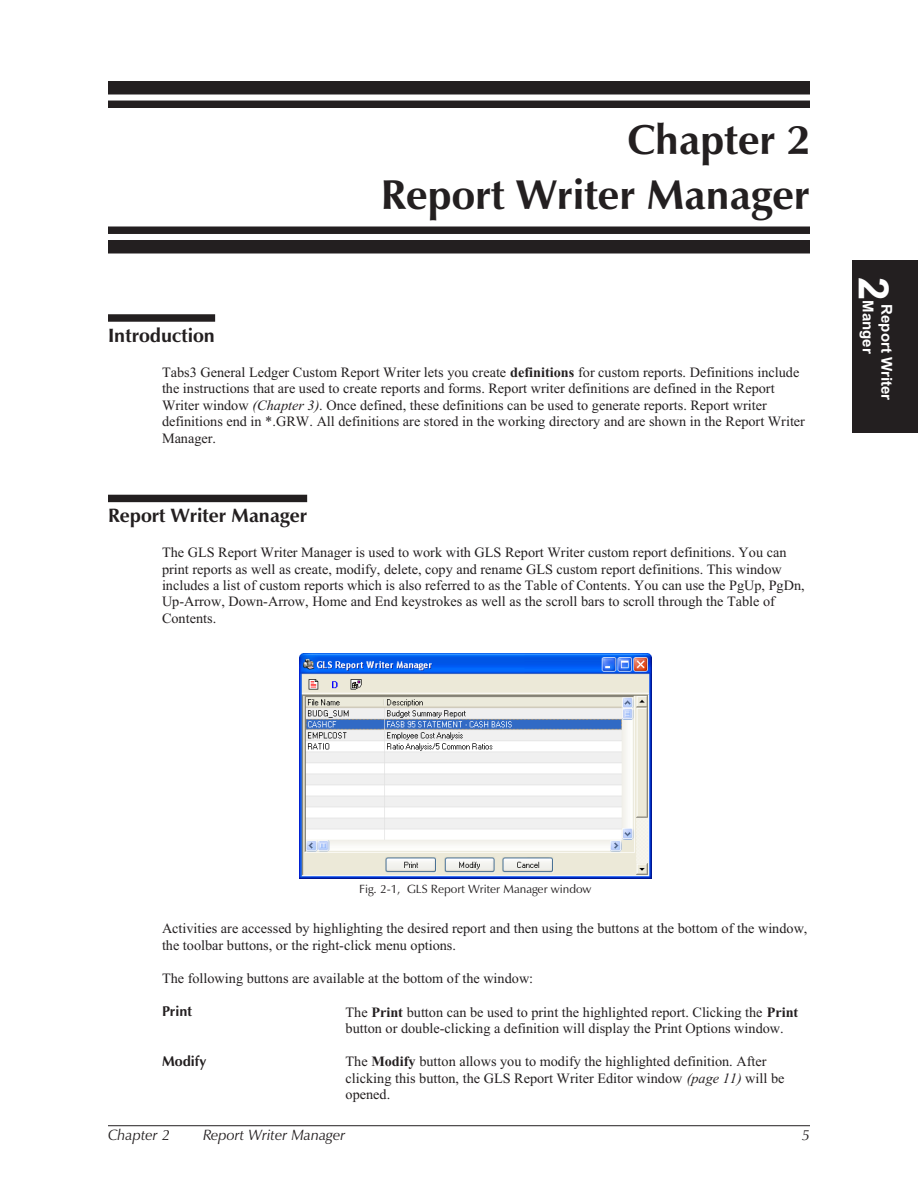
<style>
.page{position:relative;width:918px;height:1188px;background:#fff}
.page>*{position:absolute;margin:0;border:0;box-sizing:border-box;transform-origin:0 0}
.t1{font:700 42px/54.6px "Zapf Humnst BT";color:#231f20;text-align:right}
.t2{font:700 42px "Arial";color:#fff}
.t3{font:700 19.5px "Zapf Humnst BT";color:#231f20}
.t4{font:italic 15px "Zapf Humnst BT";color:#231f20}
.t5{font:700 15px "Arial";color:#fff}
.t6{font:14.25px/16.4px "Times New Roman";color:#231f20}
.t7{font:700 14.25px "Zapf Humnst BT";color:#231f20}
.t8{font:12px "Zapf Humnst BT";color:#231f20}
.s1{font-weight:700}
.s2{font-style:italic}
</style>
<div class="page">
<div style="left:108px;top:81px;width:702px;height:13px;background:#231f20"></div>
<div style="left:108px;top:101px;width:702px;height:7px;background:#231f20"></div>
<div style="left:108px;top:240px;width:702px;height:14px;background:#231f20"></div>
<div style="left:108px;top:227px;width:702px;height:7px;background:#231f20"></div>
<hr style="left:108px;top:317px;width:107px;height:2px;background:#231f20">
<hr style="left:108px;top:497px;width:199px;height:3px;background:#231f20">
<hr style="left:108px;top:1125px;width:702px;height:1px;background:#231f20">
<div style="left:852px;top:261px;width:66px;height:172px;background:#231f20"></div>
<img style="left:299px;top:654px;width:352px;height:224px">
<h1 class="t1" style="left:381px;top:117px;width:431px">Chapter 2<br>Report Writer Manager</h1>
<h2 class="t3" style="left:108px;top:327px;width:109px">Introduction</h2>
<p class="t6" style="left:162px;top:365px;width:645px">Tabs3 General Ledger Custom Report Writer lets you create <span class="s1">definitions</span> for custom reports. Definitions include the instructions that are used to create reports and forms. Report writer definitions are defined in the Report Writer window <span class="s2">(Chapter 3)</span>. Once defined, these definitions can be used to generate reports. Report writer definitions end in *.GRW. All definitions are stored in the working directory and are shown in the Report Writer Manager.</p>
<h2 class="t3" style="left:108px;top:508px;width:201px">Report Writer Manager</h2>
<p class="t6" style="left:162px;top:546px;width:644px">The GLS Report Writer Manager is used to work with GLS Report Writer custom report definitions. You can print reports as well as create, modify, delete, copy and rename GLS custom report definitions. This window includes a list of custom reports which is also referred to as the Table of Contents. You can use the PgUp, PgDn, Up-Arrow, Down-Arrow, Home and End keystrokes as well as the scroll bars to scroll through the Table of Contents.</p>
<h1 class="t2" style="left:889px;top:277px;width:25px;rotate:90deg">2</h1>
<p class="t5" style="left:873px;top:300px;width:55px;rotate:90deg">Manger</p>
<p class="t5" style="left:892px;top:304px;width:98px;rotate:90deg">Report Writer</p>
<p class="t8" style="left:359px;top:884px;width:234px">Fig. 2-1, GLS Report Writer Manager window</p>
<p class="t6" style="left:162px;top:922px;width:647px">Activities are accessed by highlighting the desired report and then using the buttons at the bottom of the window, the toolbar buttons, or the right-click menu options.</p>
<p class="t6" style="left:162px;top:971px;width:373px">The following buttons are available at the bottom of the window:</p>
<p class="t7" style="left:162px;top:1006px;width:32px">Print</p>
<p class="t6" style="left:346px;top:1005px;width:454px">The <span class="s1">Print</span> button can be used to print the highlighted report. Clicking the <span class="s1">Print </span>button or double-clicking a definition will display the Print Options window.</p>
<p class="t7" style="left:162px;top:1055px;width:46px">Modify</p>
<p class="t6" style="left:346px;top:1055px;width:440px">The <span class="s1">Modify</span> button allows you to modify the highlighted definition. After clicking this button, the GLS Report Writer Editor window <span class="s2">(page 11)</span> will be opened.</p>
<p class="t4" style="left:108px;top:1129px;width:64px">Chapter 2</p>
<p class="t4" style="left:203px;top:1129px;width:144px">Report Writer Manager</p>
<p class="t4" style="left:802px;top:1129px;width:10px">5</p>
</div>
